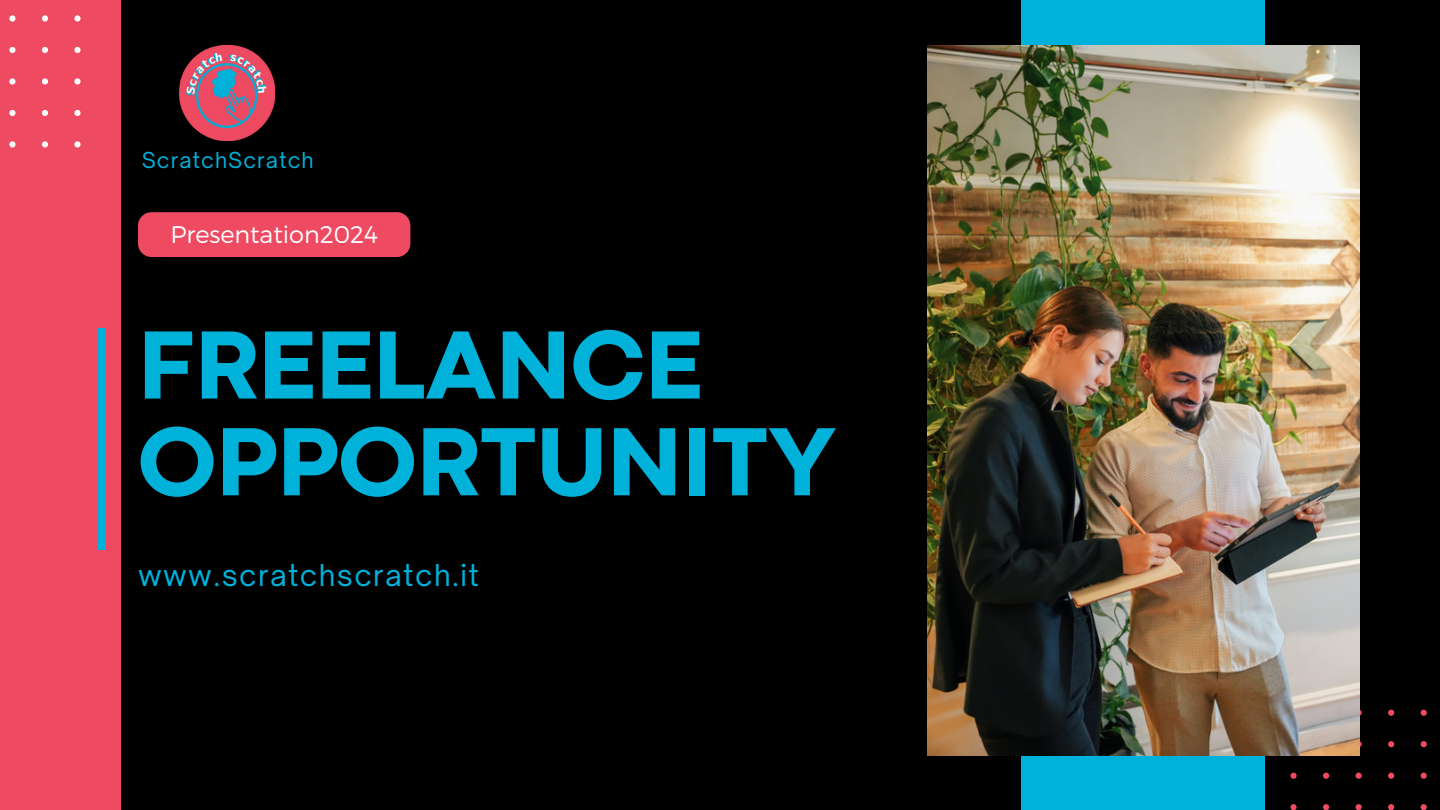
<style>
.page{position:relative;width:1440px;height:810px;background:#000}
.page>*{position:absolute;margin:0;border:0;box-sizing:border-box;transform-origin:0 0}
.t1{font:800 101.1px/96.8px "Codec Pro";color:#00b1da}
.t2{font:28.9px "Open Sauce One";letter-spacing:.05em;color:#00b1da}
.t3{font:300 24px "Montserrat";color:#fff}
.t4{font:21.1px "Open Sauce One";letter-spacing:.05em;color:#00b1da}
</style>
<div class="page">
<div style="left:1022px;top:0;width:243px;height:810px;background:#00b1da"></div>
<svg style="left:1290px;top:710px;width:137px;height:100px"></svg>
<img style="left:927px;top:46px;width:432px;height:710px">
<div style="left:0;top:0;width:122px;height:810px;background:#ee4b63"></div>
<div style="left:97px;top:328px;width:8px;height:222px;background:#00b1da"></div>
<div style="left:138px;top:212px;width:272px;height:45px;background:#ee4b63;border-radius:14px"></div>
<svg style="left:9px;top:15px;width:72px;height:133px"></svg>
<img style="left:180px;top:46px;width:94px;height:94px">
<h1 class="t4" style="left:142px;top:147px;width:174px">ScratchScratch</h1>
<p class="t3" style="left:170px;top:219px;width:209px">Presentation2024</p>
<h3 class="t1" style="left:138px;top:324px;width:700px">FREELANCE<br>OPPORTUNITY</h3>
<p class="t2" style="left:138px;top:557px;width:342px">www.scratchscratch.it</p>
</div>
